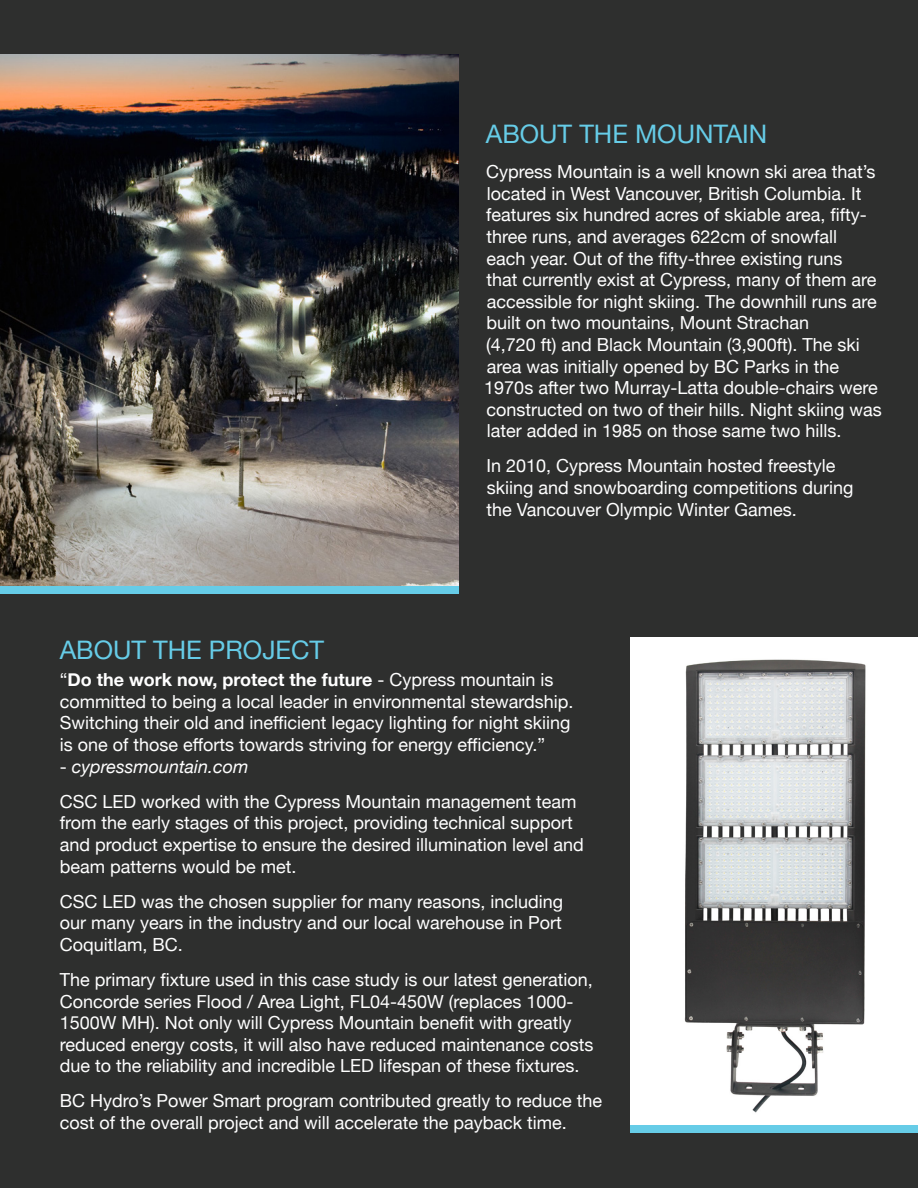
<style>
.page{position:relative;width:918px;height:1188px;background:#2e2f2e}
.page>*{position:absolute;margin:0;border:0;box-sizing:border-box;transform-origin:0 0}
.t1{font:25.5px "Helvetica Neue";color:#66cce7}
.t2{font:18px/21.6px "Helvetica Neue";color:#fff}
.t3{font:italic 18px "Helvetica Neue";color:#fff}
.s1{font-weight:700}
.s2{font-style:normal}
</style>
<div class="page">
<img style="left:0;top:54px;width:459px;height:532px">
<img style="left:630px;top:637px;width:288px;height:489px">
<div style="left:0;top:586px;width:459px;height:8px;background:#66cce7"></div>
<div style="left:630px;top:1126px;width:288px;height:7px;background:#66cce7"></div>
<p class="t1" style="left:486px;top:116px;width:283px">ABOUT THE MOUNTAIN</p>
<p class="t2" style="left:484px;top:162px;width:399px">Cypress Mountain is a well known ski area that’s located in West Vancouver, British Columbia. It features six hundred acres of skiable area, fifty&shy;three runs, and averages 622cm of snowfall<br>each year. Out of the fifty-three existing runs<br>that currently exist at Cypress, many of them are accessible for night skiing. The downhill runs are built on two mountains, Mount Strachan<br>(4,720 ft) and Black Mountain (3,900ft). The ski area was initially opened by BC Parks in the 1970s after two Murray-Latta double-chairs were constructed on two of their hills. Night skiing was later added in 1985 on those same two hills.</p>
<p class="t2" style="left:486px;top:456px;width:369px">In 2010, Cypress Mountain hosted freestyle skiing and snowboarding competitions during the Vancouver Olympic Winter Games.</p>
<p class="t1" style="left:60px;top:632px;width:266px">ABOUT THE PROJECT</p>
<p class="t2" style="left:60px;top:670px;width:515px">“<span class="s1">Do the work now, protect the future</span> - Cypress mountain is committed to being a local leader in environmental stewardship.<br>Switching their old and inefficient legacy lighting for night skiing is one of those efforts towards striving for energy efficiency.”</p>
<p class="t3" style="left:60px;top:753px;width:190px"><span class="s2">-</span> cypressmountain.com</p>
<p class="t2" style="left:60px;top:792px;width:526px">CSC LED worked with the Cypress Mountain management team from the early stages of this project, providing technical support and product expertise to ensure the desired illumination level and beam patterns would be met.</p>
<p class="t2" style="left:60px;top:891px;width:505px;text-align:justify">CSC LED was the chosen supplier for many reasons, including our many years in the industry and our local warehouse in Port Coquitlam, BC.</p>
<p class="t2" style="left:60px;top:970px;width:535px">The primary fixture used in this case study is our latest generation, Concorde series Flood / Area Light, FL04-450W (replaces 1000- 1500W MH). Not only will Cypress Mountain benefit with greatly reduced energy costs, it will also have reduced maintenance costs due to the reliability and incredible LED lifespan of these fixtures.</p>
<p class="t2" style="left:60px;top:1091px;width:544px">BC Hydro’s Power Smart program contributed greatly to reduce the cost of the overall project and will accelerate the payback time.</p>
</div>
